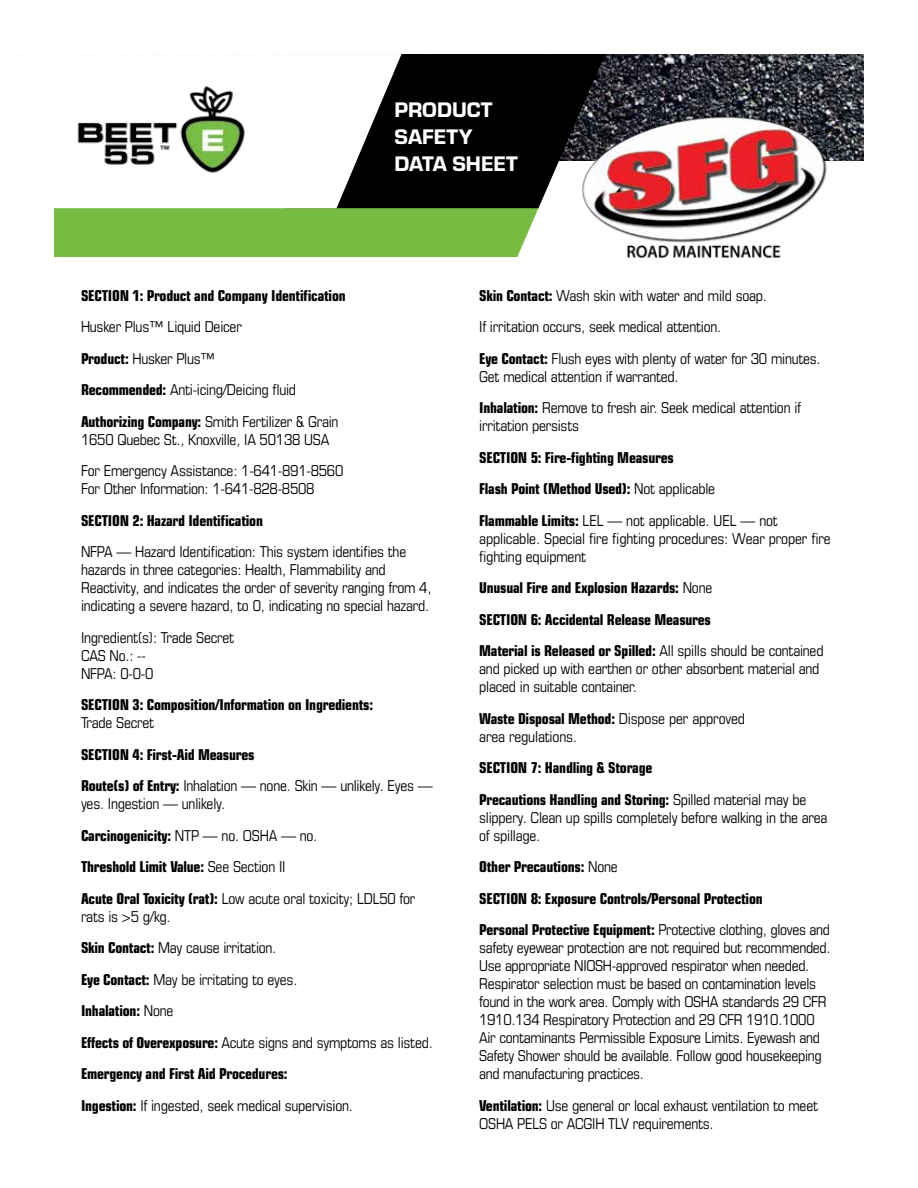
<style>
.page{position:relative;width:918px;height:1188px;background:#fff}
.page>*{position:absolute;margin:0;border:0;box-sizing:border-box;transform-origin:0 0}
.t1{font:21.9px/27px "Eurostile Hea";color:#fff}
.t2{font:condensed 15px/18px "Eurostile LT Std";letter-spacing:-.015em;color:#000}
.t3{font:700 condensed 15px/31.5px "Eurostile LT Std";letter-spacing:-.015em;color:#000}
.s1{font-weight:700}
.s2{font-weight:400}
</style>
<div class="page">
<div style="left:54px;top:208px;width:485px;height:49px;background:#79bc43"></div>
<img style="left:605px;top:54px;width:259px;height:106px">
<svg style="left:402px;top:54px;width:203px;height:154px;background:#0e0e0e"></svg>
<svg style="left:336px;top:54px;width:66px;height:154px"></svg>
<img style="left:578px;top:117px;width:250px;height:140px">
<img style="left:77px;top:86px;width:168px;height:87px">
<h1 class="t1" style="left:394px;top:95px;width:125px">PRODUCT<br>SAFETY<br>DATA SHEET</h1>
<p class="t3" style="left:81px;top:280px;width:266px">SECTION 1: Product and Company Identification</p>
<p class="t2" style="left:81px;top:311px;width:259px;line-height:31.5px">Husker Plus™ Liquid Deicer<br><span class="s1">Product:</span> Husker Plus™<br><span class="s1">Recommended:</span> Anti-icing/Deicing fluid <span class="s1">Authorizing Company:</span> Smith Fertilizer &amp; Grain</p>
<p class="t2" style="left:81px;top:424px;width:264px;line-height:31.5px">1650 Quebec St., Knoxville, IA 50138 USA<br>For Emergency Assistance: 1-641-891-8560</p>
<p class="t2" style="left:81px;top:480px;width:235px">For Other Information: 1-641-828-8508</p>
<p class="t3" style="left:81px;top:505px;width:184px">SECTION 2: Hazard Identification</p>
<p class="t2" style="left:81px;top:543px;width:352px">NFPA — Hazard Identification: This system identifies the hazards in three categories: Health, Flammability and Reactivity, and indicates the order of severity ranging from 4, indicating a severe hazard, to 0, indicating no special hazard.</p>
<p class="t2" style="left:81px;top:628px;width:155px">Ingredient(s): Trade Secret<br>CAS No.: --<br>NFPA: 0-0-0</p>
<p class="t3" style="left:81px;top:689px;width:294px">SECTION 3: Composition/Information on Ingredients:</p>
<p class="t2" style="left:81px;top:714px;width:75px">Trade Secret</p>
<p class="t3" style="left:81px;top:739px;width:353px">SECTION 4: First-Aid Measures<br>Route(s) of Entry: <span class="s2">Inhalation — none. Skin — unlikely. Eyes —</span></p>
<p class="t2" style="left:81px;top:788px;width:336px;line-height:31.5px">yes. Ingestion — unlikely.<br><span class="s1">Carcinogenicity:</span> NTP — no. OSHA — no.<br><span class="s1">Threshold Limit Value:</span> See Section II<br><span class="s1">Acute Oral Toxicity (rat):</span> Low acute oral toxicity; LDL50 for</p>
<p class="t2" style="left:81px;top:901px;width:353px;line-height:31.5px">rats is &gt;5 g/kg.<br><span class="s1">Skin Contact:</span> May cause irritation.<br><span class="s1">Eye Contact:</span> May be irritating to eyes.<br><span class="s1">Inhalation:</span> None<br><span class="s1">Effects of Overexposure:</span> Acute signs and symptoms as listed.<br><span class="s1">Emergency and First Aid Procedures:<br>Ingestion:</span> If ingested, seek medical supervision.</p>
<p class="t2" style="left:479px;top:280px;width:343px;line-height:31.5px"><span class="s1">Skin Contact:</span> Wash skin with water and mild soap.<br>If irritation occurs, seek medical attention.<br><span class="s1">Eye Contact:</span> Flush eyes with plenty of water for 30 minutes.</p>
<p class="t2" style="left:479px;top:361px;width:323px;line-height:31.5px">Get medical attention if warranted.<br><span class="s1">Inhalation:</span> Remove to fresh air. Seek medical attention if</p>
<p class="t2" style="left:479px;top:417px;width:101px">irritation persists</p>
<p class="t3" style="left:479px;top:442px;width:300px">SECTION 5: Fire-fighting Measures<br>Flash Point (Method Used): <span class="s2">Not applicable<br></span>Flammable Limits: <span class="s2">LEL — not applicable. UEL — not</span></p>
<p class="t2" style="left:479px;top:529px;width:353px">applicable. Special fire fighting procedures: Wear proper fire fighting equipment</p>
<p class="t3" style="left:479px;top:572px;width:346px">Unusual Fire and Explosion Hazards: <span class="s2">None<br></span>SECTION 6: Accidental Release Measures<br>Material is Released or Spilled: <span class="s2">All spills should be contained</span></p>
<p class="t2" style="left:479px;top:660px;width:342px">and picked up with earthen or other absorbent material and placed in suitable container.</p>
<p class="t2" style="left:479px;top:709px;width:267px"><span class="s1">Waste Disposal Method:</span> Dispose per approved area regulations.</p>
<p class="t3" style="left:479px;top:752px;width:329px">SECTION 7: Handling &amp; Storage<br>Precautions Handling and Storing: <span class="s2">Spilled material may be</span></p>
<p class="t2" style="left:479px;top:808px;width:350px">slippery. Clean up spills completely before walking in the area of spillage.</p>
<p class="t3" style="left:479px;top:851px;width:352px">Other Precautions: <span class="s2">None<br></span>SECTION 8: Exposure Controls/Personal Protection<br>Personal Protective Equipment: <span class="s2">Protective clothing, gloves and</span></p>
<p class="t2" style="left:479px;top:939px;width:353px">safety eyewear protection are not required but recommended.<br>Use appropriate NIOSH-approved respirator when needed.<br>Respirator selection must be based on contamination levels found in the work area. Comply with OSHA standards 29 CFR 1910.134 Respiratory Protection and 29 CFR 1910.1000<br>Air contaminants Permissible Exposure Limits. Eyewash and Safety Shower should be available. Follow good housekeeping and manufacturing practices.</p>
<p class="t2" style="left:479px;top:1096px;width:340px"><span class="s1">Ventilation:</span> Use general or local exhaust ventilation to meet<br>OSHA PELS or ACGIH TLV requirements.</p>
</div>
